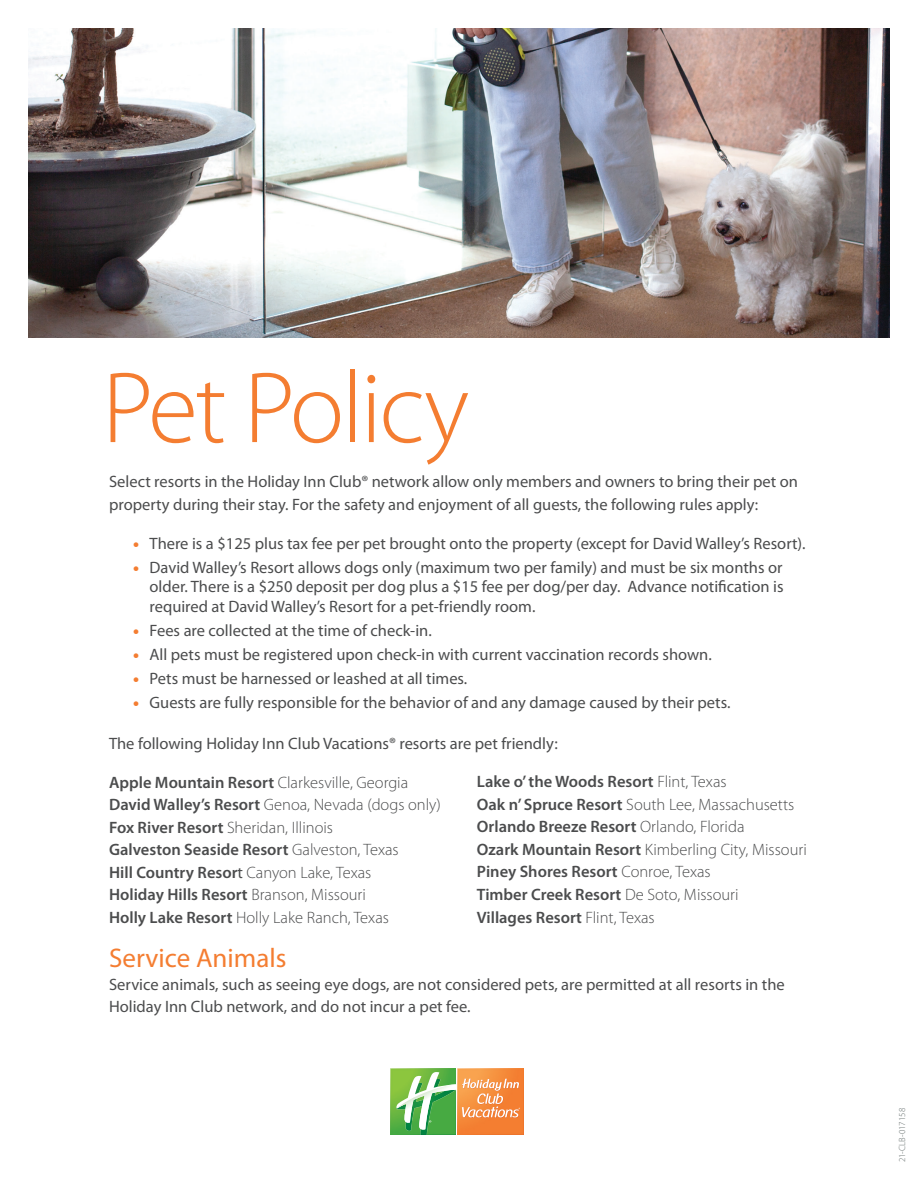
<style>
.page{position:relative;width:918px;height:1188px;background:#fff}
.page>*{position:absolute;margin:0;border:0;box-sizing:border-box;transform-origin:0 0}
.t1{font:300 102px "Myriad Pro";letter-spacing:-.025em;color:#f47d31}
.t2{font:27px "Myriad Pro";color:#f47d31}
.t3{font:16.5px/22.5px "Myriad Pro";color:#4b4c4d}
.t4{font:300 16.5px/22.5px "Myriad Pro";color:#4b4c4d}
.t5{font:600 16.5px/22.5px "Myriad Pro";color:#4b4c4d}
.t6{font:300 9px "Myriad Pro";color:#646d6c}
.s1{font-weight:900;color:#f47d31}
.s2{font-weight:600}
.s3{font-weight:400}
.s4{font-weight:300}
</style>
<div class="page">
<div style="left:388px;top:1067px;width:138px;height:70px;background:linear-gradient(to right,#fff,#fff)"></div>
<img style="left:458px;top:1069px;width:65px;height:65px">
<img style="left:390px;top:1069px;width:66px;height:65px">
<svg style="left:396px;top:1072px;width:124px;height:58px;background:#bbad66"></svg>
<img style="left:28px;top:28px;width:862px;height:310px">
<h1 class="t1" style="left:102px;top:347px;width:368px">Pet Policy</h1>
<p class="t3" style="left:109px;top:470px;width:690px">Select resorts in the Holiday Inn Club® network allow only members and owners to bring their pet on property during their stay. For the safety and enjoyment of all guests, the following rules apply:</p>
<p class="t3" style="left:133px;top:532px;width:674px"><span class="s1">•</span> There is a $125 plus tax fee per pet brought onto the property (except for David Walley’s Resort).</p>
<p class="t3" style="left:150px;top:557px;width:636px;line-height:19.5px;text-align:justify;text-indent:-16px"><span class="s1">•</span> David Walley’s Resort allows dogs only (maximum two per family) and must be six months or older. There is a $250 deposit per dog plus a $15 fee per dog/per day. Advance notification is required at David Walley’s Resort for a pet-friendly room.</p>
<p class="t3" style="left:133px;top:619px;width:300px"><span class="s1">•</span> Fees are collected at the time of check-in.</p>
<p class="t3" style="left:133px;top:643px;width:580px"><span class="s1">•</span> All pets must be registered upon check-in with current vaccination records shown.</p>
<p class="t3" style="left:133px;top:667px;width:336px"><span class="s1">•</span> Pets must be harnessed or leashed at all times.</p>
<p class="t3" style="left:133px;top:691px;width:599px"><span class="s1">•</span> Guests are fully responsible for the behavior of and any damage caused by their pets.</p>
<p class="t3" style="left:109px;top:731px;width:450px">The following Holiday Inn Club Vacations® resorts are pet friendly:</p>
<p class="t4" style="left:109px;top:771px;width:333px"><span class="s2">Apple Mountain Resort</span> Clarkesville, Georgia <span class="s2">David Walley’s Resort</span> Genoa, Nevada (dogs only)<br><span class="s2">Fox River Resort</span> Sheridan, Illinois<br><span class="s2">Galveston Seaside Resort</span> Galveston, Texas<br><span class="s2">Hill Country Resor</span><span class="s3">t</span> Canyon Lake, Texas<br><span class="s2">Holiday Hills Resort</span> Branson, Missouri<br><span class="s2">Holly Lake Resort</span> Holly Lake Ranch, Texas</p>
<h2 class="t2" style="left:109px;top:942px;width:179px">Service Animals</h2>
<p class="t3" style="left:109px;top:973px;width:677px">Service animals, such as seeing eye dogs, are not considered pets, are permitted at all resorts in the<br>Holiday Inn Club network, and do not incur a pet fee.</p>
<p class="t5" style="left:477px;top:770px;width:331px">Lake o’ the Woods Resort <span class="s4">Flint, Texas<br></span>Oak n’ Spruce Resort <span class="s4">South Lee, Massachusetts </span>Orlando Breeze Resort <span class="s4">Orlando, Florida<br></span>Ozark Mountain Resort <span class="s4">Kimberling City, Missouri </span>Piney Shores Resort <span class="s4">Conroe, Texas<br></span>Timber Creek Resort <span class="s4">De Soto, Missouri<br></span>Villages Resort <span class="s4">Flint, Texas</span></p>
<p class="t6" style="left:897px;top:1162px;width:56px;rotate:-90deg">21-CLB-017158</p>
</div>
